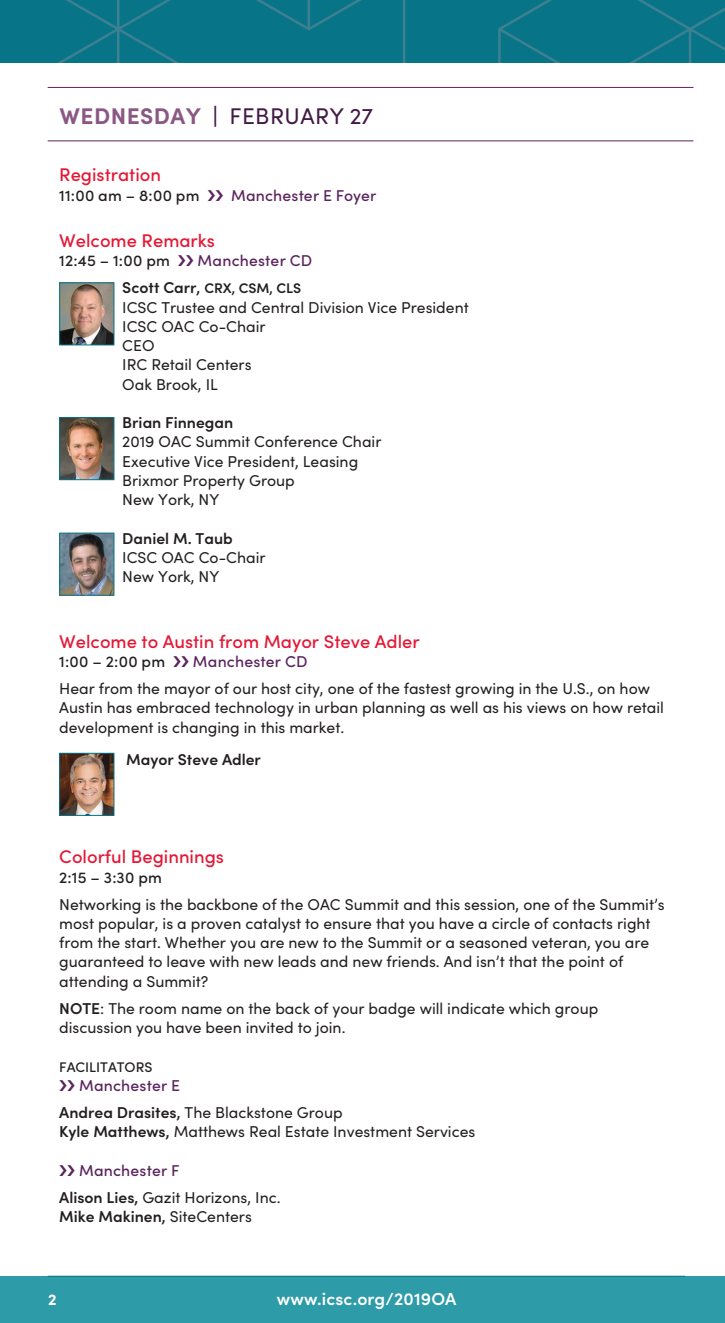
<style>
.page{position:relative;width:725px;height:1323px;background:#fff}
.page>*{position:absolute;margin:0;border:0;box-sizing:border-box;transform-origin:0 0}
.t1{font:22.75px "Sofia Pro";letter-spacing:.02em;color:#431945}
.t2{font:500 18.38px "Sofia Pro";color:#e51836}
.t3{font:600 17.5px "Sofia Pro";letter-spacing:.01em;color:#fff}
.t4{font:15.75px/19.2px "Sofia Pro";color:#231f20}
.t5{font:600 15.75px "Sofia Pro";color:#231f20}
.t6{font:500 15.75px "Sofia Pro";letter-spacing:.015em;color:#231f20}
.t7{font:500 15.75px "Sofia Pro";letter-spacing:.01em;color:#5b255e}
.t8{font:700 15.75px "Sofia Pro";color:#fff}
.t9{font:600 14px "Sofia Pro";color:#231f20}
.t10{font:500 14px "Sofia Pro";color:#231f20}
.s1{font-weight:700;color:#8b5885}
.s2{font-weight:700}
.s3{font-size:15.75px}
.s4{font-weight:600}
.s5{font-weight:500;color:#5b255e}
.s6{font-weight:400}
</style>
<div class="page">
<div style="left:0;top:1276px;width:724px;height:47px;background:#2d9ba8"></div>
<hr style="left:48px;top:1276px;width:637px;height:1px;background:#087487">
<div style="left:0;top:0;width:724px;height:63px;background:#087487"></div>
<svg style="left:57px;top:0;width:667px;height:63px"></svg>
<img style="left:61px;top:284px;width:51px;height:59px">
<div style="left:59px;top:282px;width:55px;height:63px;border:1px solid #087487"></div>
<img style="left:61px;top:419px;width:51px;height:59px">
<div style="left:59px;top:417px;width:55px;height:63px;border:1px solid #087487"></div>
<img style="left:61px;top:535px;width:51px;height:59px">
<div style="left:59px;top:533px;width:55px;height:63px;border:1px solid #087487"></div>
<img style="left:61px;top:755px;width:51px;height:59px">
<div style="left:59px;top:753px;width:55px;height:63px;border:1px solid #087487"></div>
<hr style="left:48px;top:87px;width:645px;height:1px;background:#5b255e">
<hr style="left:48px;top:140px;width:645px;height:1px;background:#5b255e">
<h1 class="t1" style="left:59px;top:99px;width:315px"><span class="s1">WEDNESDAY</span> <span class="s2">|</span> FEBRUARY 27</h1>
<p class="t2" style="left:59px;top:161px;width:103px">Registration</p>
<p class="t6" style="left:59px;top:184px;width:142px">11:00 am – 8:00 pm</p>
<p class="t7" style="left:231px;top:184px;width:147px">Manchester E Foyer</p>
<p class="t2" style="left:59px;top:227px;width:157px">Welcome Remarks</p>
<p class="t6" style="left:59px;top:249px;width:112px">12:45 – 1:00 pm</p>
<p class="t7" style="left:198px;top:249px;width:116px">Manchester CD</p>
<p class="t9" style="left:122px;top:278px;width:180px"><span class="s3">Scott Carr,</span> CRX, CSM, CLS</p>
<p class="t4" style="left:122px;top:297px;width:348px">ICSC Trustee and Central Division Vice President<br>ICSC OAC Co-Chair<br>CEO<br>IRC Retail Centers<br>Oak Brook, IL</p>
<p class="t5" style="left:122px;top:411px;width:112px">Brian Finnegan</p>
<p class="t4" style="left:122px;top:431px;width:260px">2019 OAC Summit Conference Chair<br>Executive Vice President, Leasing<br>Brixmor Property Group<br>New York, NY</p>
<p class="t5" style="left:122px;top:526px;width:112px">Daniel M. Taub</p>
<p class="t4" style="left:122px;top:547px;width:145px">ICSC OAC Co-Chair<br>New York, NY</p>
<p class="t2" style="left:59px;top:628px;width:362px">Welcome to Austin from Mayor Steve Adler</p>
<p class="t6" style="left:59px;top:650px;width:107px">1:00 – 2:00 pm</p>
<p class="t7" style="left:193px;top:650px;width:116px">Manchester CD</p>
<p class="t4" style="left:59px;top:678px;width:606px">Hear from the mayor of our host city, one of the fastest growing in the U.S., on how<br>Austin has embraced technology in urban planning as well as his views on how retail development is changing in this market.</p>
<p class="t5" style="left:126px;top:747px;width:136px">Mayor Steve Adler</p>
<p class="t2" style="left:59px;top:843px;width:166px">Colorful Beginnings</p>
<p class="t6" style="left:59px;top:865px;width:104px">2:15 – 3:30 pm</p>
<p class="t4" style="left:59px;top:894px;width:607px">Networking is the backbone of the OAC Summit and this session, one of the Summit’s most popular, is a proven catalyst to ensure that you have a circle of contacts right from the start. Whether you are new to the Summit or a seasoned veteran, you are guaranteed to leave with new leads and new friends. And isn’t that the point of attending a Summit?</p>
<p class="t4" style="left:59px;top:998px;width:540px"><span class="s4">NOTE</span>: The room name on the back of your badge will indicate which group discussion you have been invited to join.</p>
<p class="t10" style="left:59px;top:1056px;width:95px">FACILITATORS</p>
<p class="t4" style="left:59px;top:1071px;width:285px;line-height:27.1px;text-indent:20px"><span class="s5">Manchester E<br></span><span class="s4">Andrea Drasites,</span> The Blackstone Group</p>
<p class="t4" style="left:59px;top:1121px;width:417px"><span class="s4">Kyle Matthews,</span> Matthews Real Estate Investment Services</p>
<p class="t4" style="left:59px;top:1156px;width:223px;line-height:27.1px;text-indent:20px"><span class="s5">Manchester F<br></span><span class="s4">Alison Lies,</span> Gazit Horizons, Inc.</p>
<p class="t5" style="left:59px;top:1205px;width:194px">Mike Makinen, <span class="s6">SiteCenters</span></p>
<p class="t8" style="left:48px;top:1288px;width:10px">2</p>
<p class="t3" style="left:277px;top:1286px;width:181px">www.icsc.org/2019OA</p>
</div>
